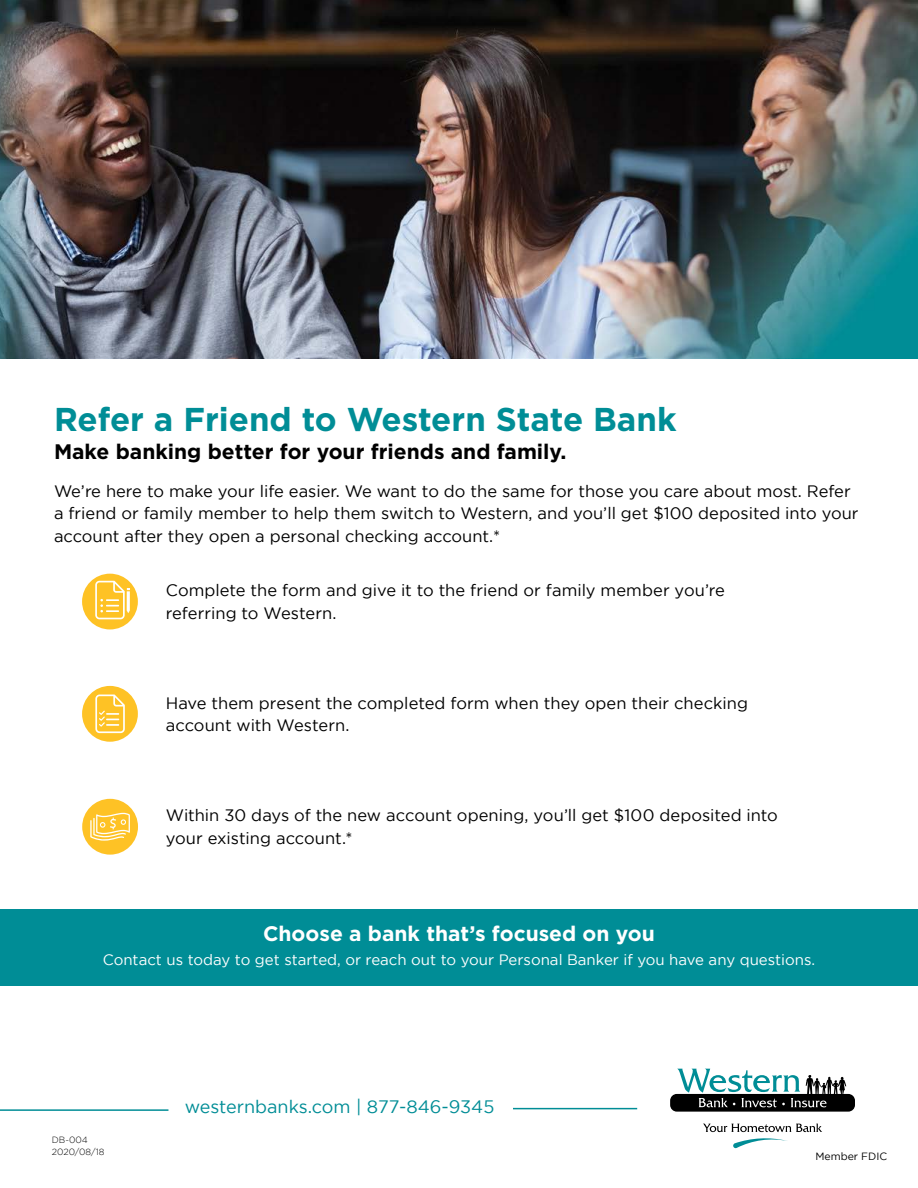
<style>
.page{position:relative;width:918px;height:1188px;background:#fff}
.page>*{position:absolute;margin:0;border:0;box-sizing:border-box;transform-origin:0 0}
.t1{font:700 33px "Gotham";color:#008d96}
.t2{font:700 21px "Gotham";color:#000}
.t3{font:700 21px "Gotham";color:#fff}
.t4{font:18px "Gotham";color:#008d96}
.t5{font:16.5px/22.5px "Gotham";color:#000}
.t6{font:15px "Gotham";color:#fff}
.t7{font:10.5px "Gotham";color:#000}
.t8{font:300 9px/12px "Gotham";color:#000}
</style>
<div class="page">
<div style="left:0;top:909px;width:918px;height:76px;background:#008d96"></div>
<div style="left:82px;top:574px;width:56px;height:55px;background:#fec225;border-radius:50%"></div>
<img style="left:0;top:0;width:918px;height:359px">
<hr style="left:0;top:1109px;width:168px;height:2px;background:#008d96">
<hr style="left:513px;top:1108px;width:124px;height:1px;background:#008d96">
<svg style="left:703px;top:1123px;width:119px;height:25px"></svg>
<div style="left:670px;top:1094px;width:185px;height:18px;background:#000;border-radius:7px"></div>
<svg style="left:677px;top:1069px;width:169px;height:38px"></svg>
<div style="left:82px;top:686px;width:56px;height:56px;background:#fec225;border-radius:50%"></div>
<div style="left:82px;top:799px;width:56px;height:56px;background:#fec225;border-radius:50%"></div>
<svg style="left:95px;top:581px;width:35px;height:38px"></svg>
<svg style="left:95px;top:695px;width:30px;height:38px"></svg>
<svg style="left:90px;top:813px;width:40px;height:28px"></svg>
<h1 class="t1" style="left:54px;top:400px;width:624px">Refer a Friend to Western State Bank</h1>
<p class="t2" style="left:54px;top:440px;width:514px">Make banking better for your friends and family.</p>
<p class="t5" style="left:54px;top:480px;width:806px">We’re here to make your life easier. We want to do the same for those you care about most. Refer a friend or family member to help them switch to Western, and you’ll get $100 deposited into your account after they open a personal checking account.*</p>
<p class="t5" style="left:166px;top:579px;width:561px">Complete the form and give it to the friend or family member you’re referring to Western.</p>
<p class="t5" style="left:166px;top:691px;width:584px">Have them present the completed form when they open their checking account with Western.</p>
<p class="t5" style="left:166px;top:804px;width:614px">Within 30 days of the new account opening, you’ll get $100 deposited into your existing account.*</p>
<p class="t3" style="left:263px;top:922px;width:393px">Choose a bank that’s focused on you</p>
<p class="t6" style="left:103px;top:952px;width:714px">Contact us today to get started, or reach out to your Personal Banker if you have any questions.</p>
<p class="t8" style="left:52px;top:1133px;width:54px">DB-004<br>2020/08/18</p>
<p class="t4" style="left:185px;top:1096px;width:311px">westernbanks.com | 877-846-9345</p>
<p class="t7" style="left:815px;top:1150px;width:73px">Member FDIC</p>
</div>
